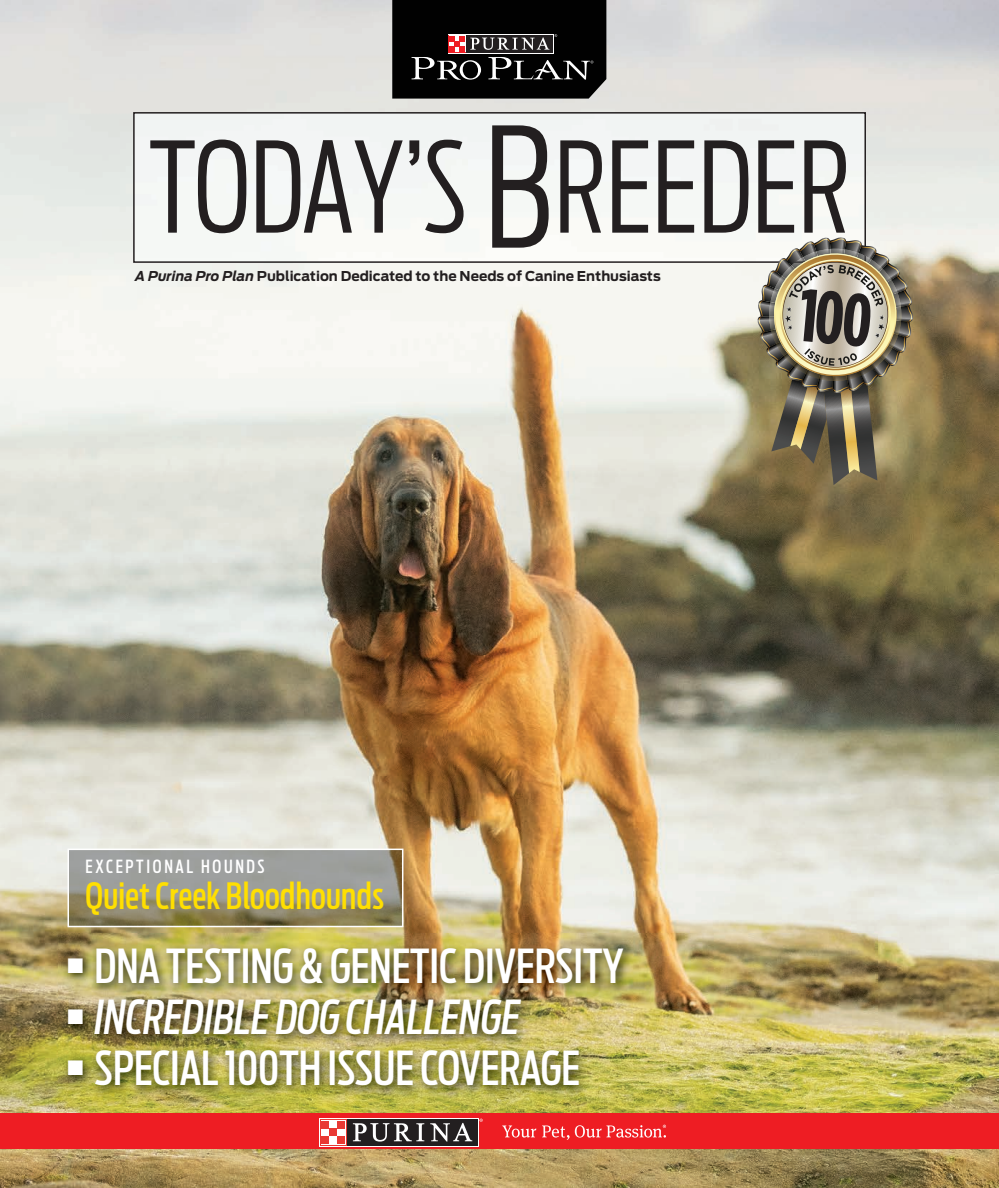
<style>
.page{position:relative;width:999px;height:1188px;background:#fff}
.page>*{position:absolute;margin:0;border:0;box-sizing:border-box;transform-origin:0 0}
.t1{font:300 124.5px "Antenna Extra Cond";color:#231f20}
.t2{font:500 46.5px "Antenna Extra Cond";color:#fff}
.t3{font:italic 500 46.5px "Antenna Extra Cond";color:#fff}
.t4{font:500 36px "Antenna Extra Cond";letter-spacing:.01em;color:#ffdf01}
.t5{font:500 18px "Antenna Extra Cond";letter-spacing:.15em;color:#fff}
.t6{font:700 13.5px "Antenna";color:#231f20}
.s1{font-size:165px}
.s2{font-style:italic}
</style>
<div class="page">
<img style="left:0;top:0;width:999px;height:1188px">
<img style="left:71px;top:852px;width:329px;height:72px">
<div style="left:68px;top:849px;width:335px;height:78px;border:2px solid #fff"></div>
<img style="left:58px;top:934px;width:819px;height:179px">
<div style="left:0;top:1113px;width:999px;height:36px;background:#ee1d23"></div>
<div style="left:319px;top:1118px;width:159px;height:28px;background:#231f20"></div>
<svg style="left:353px;top:1123px;width:71px;height:19px"></svg>
<svg style="left:430px;top:1123px;width:42px;height:19px"></svg>
<div style="left:320px;top:1119px;width:27px;height:27px;background:#e93934"></div>
<div style="left:321px;top:1120px;width:25px;height:25px;background:#fff"></div>
<div style="left:322px;top:1136px;width:7px;height:8px;background:#e93934"></div>
<div style="left:337px;top:1136px;width:8px;height:8px;background:#e93934"></div>
<div style="left:329px;top:1128px;width:8px;height:8px;background:#e93934"></div>
<div style="left:322px;top:1121px;width:7px;height:7px;background:#e93934"></div>
<div style="left:337px;top:1121px;width:8px;height:7px;background:#e93934"></div>
<svg style="left:479px;top:1119px;width:4px;height:3px"></svg>
<svg style="left:502px;top:1125px;width:34px;height:13px"></svg>
<svg style="left:542px;top:1125px;width:124px;height:15px"></svg>
<div style="left:136px;top:115px;width:727px;height:145px;background:#f5f8f5"></div>
<div style="left:133px;top:112px;width:733px;height:151px;border:2px solid #231f20"></div>
<svg style="left:392px;top:0;width:214px;height:99px;background:#1b1919"></svg>
<img style="left:757px;top:237px;width:157px;height:248px">
<h1 class="t1" style="left:149px;top:140px;width:703px">TODAY’S <span class="s1">B</span>REEDER</h1>
<p class="t6" style="left:135px;top:270px;width:527px"><span class="s2">A Purina Pro Plan</span> Publication Dedicated to the Needs of Canine Enthusiasts</p>
<h3 class="t5" style="left:86px;top:860px;width:181px">EXCEPTIONAL HOUNDS</h3>
<h3 class="t4" style="left:86px;top:882px;width:300px">Quiet Creek Bloodhounds</h3>
<h2 class="t2" style="left:68px;top:948px;width:557px">■ DNA TESTING &amp; GENETIC DIVERSITY</h2>
<h2 class="t3" style="left:68px;top:991px;width:454px">■ INCREDIBLE DOG CHALLENGE</h2>
<h2 class="t2" style="left:68px;top:1050px;width:514px">■ SPECIAL 100TH ISSUE COVERAGE</h2>
</div>
